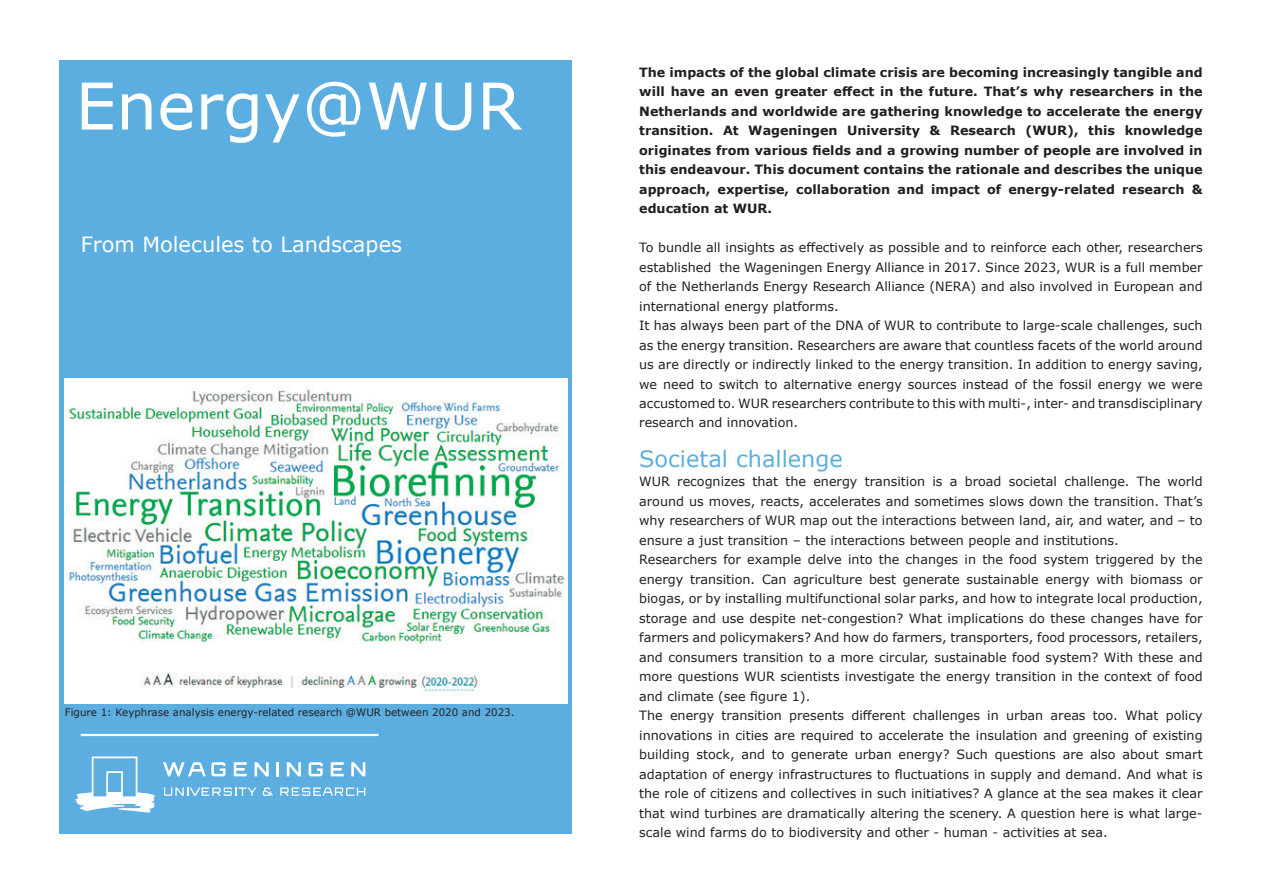
<style>
.page{position:relative;width:1263px;height:893px;background:#fff}
.page>*{position:absolute;margin:0;border:0;box-sizing:border-box;transform-origin:0 0}
.t1{font:64.5px "Verdana";color:#fff}
.t2{font:22.5px "Verdana";color:#5daee0}
.t3{font:21px "Verdana";color:#fff}
.t4{font:12.75px/19.5px "Verdana";color:#231f20}
.t5{font:700 12.75px/19.5px "Verdana";color:#231f20;text-align:justify}
.t6{font:10.35px "Verdana";color:#231f20}
</style>
<div class="page">
<div style="left:60px;top:60px;width:512px;height:773px;background:#5daee0"></div>
<svg style="left:75px;top:756px;width:80px;height:57px"></svg>
<svg style="left:234px;top:762px;width:13px;height:14px"></svg>
<svg style="left:255px;top:762px;width:14px;height:14px"></svg>
<hr style="left:276px;top:762px;width:3px;height:14px;background:#fff">
<svg style="left:287px;top:762px;width:14px;height:14px"></svg>
<svg style="left:309px;top:762px;width:14px;height:14px"></svg>
<svg style="left:331px;top:762px;width:13px;height:14px"></svg>
<svg style="left:351px;top:762px;width:14px;height:14px"></svg>
<svg style="left:163px;top:762px;width:62px;height:14px"></svg>
<svg style="left:164px;top:787px;width:92px;height:9px"></svg>
<svg style="left:280px;top:787px;width:85px;height:9px"></svg>
<svg style="left:263px;top:787px;width:10px;height:9px"></svg>
<hr style="left:81px;top:734px;width:297px;height:2px;background:#fff">
<img style="left:65px;top:378px;width:502px;height:325px">
<h1 class="t1" style="left:75px;top:62px;width:448px">Energy@WUR</h1>
<h3 class="t3" style="left:81px;top:230px;width:323px">From Molecules to Landscapes</h3>
<p class="t6" style="left:65px;top:705px;width:451px">Figure 1: Keyphrase analysis energy-related research @WUR between 2020 and 2023.</p>
<p class="t5" style="left:639px;top:62px;width:565px">The impacts of the global climate crisis are becoming increasingly tangible and will have an even greater effect in the future. That’s why researchers in the Netherlands and worldwide are gathering knowledge to accelerate the energy transition. At Wageningen University &amp; Research (WUR), this knowledge originates from various fields and a growing number of people are involved in this endeavour. This document contains the rationale and describes the unique approach, expertise, collaboration and impact of energy-related research &amp; education at WUR.</p>
<p class="t4" style="left:639px;top:237px;width:565px">To bundle all insights as effectively as possible and to reinforce each other, researchers established the Wageningen Energy Alliance in 2017. Since 2023, WUR is a full member of the Netherlands Energy Research Alliance (NERA) and also involved in European and international energy platforms.<br>It has always been part of the DNA of WUR to contribute to large-scale challenges, such as the energy transition. Researchers are aware that countless facets of the world around us are directly or indirectly linked to the energy transition. In addition to energy saving, we need to switch to alternative energy sources instead of the fossil energy we were accustomed to. WUR researchers contribute to this with multi-, inter- and transdisciplinary research and innovation.</p>
<h2 class="t2" style="left:639px;top:443px;width:205px">Societal challenge</h2>
<p class="t4" style="left:639px;top:472px;width:565px">WUR recognizes that the energy transition is a broad societal challenge. The world around us moves, reacts, accelerates and sometimes slows down the transition. That’s why researchers of WUR map out the interactions between land, air, and water, and – to ensure a just transition – the interactions between people and institutions.<br>Researchers for example delve into the changes in the food system triggered by the energy transition. Can agriculture best generate sustainable energy with biomass or biogas, or by installing multifunctional solar parks, and how to integrate local production, storage and use despite net-congestion? What implications do these changes have for farmers and policymakers? And how do farmers, transporters, food processors, retailers, and consumers transition to a more circular, sustainable food system? With these and more questions WUR scientists investigate the energy transition in the context of food and climate (see figure 1).<br>The energy transition presents different challenges in urban areas too. What policy innovations in cities are required to accelerate the insulation and greening of existing building stock, and to generate urban energy? Such questions are also about smart adaptation of energy infrastructures to fluctuations in supply and demand. And what is the role of citizens and collectives in such initiatives? A glance at the sea makes it clear that wind turbines are dramatically altering the scenery. A question here is what large&shy;scale wind farms do to biodiversity and other - human - activities at sea.</p>
</div>
